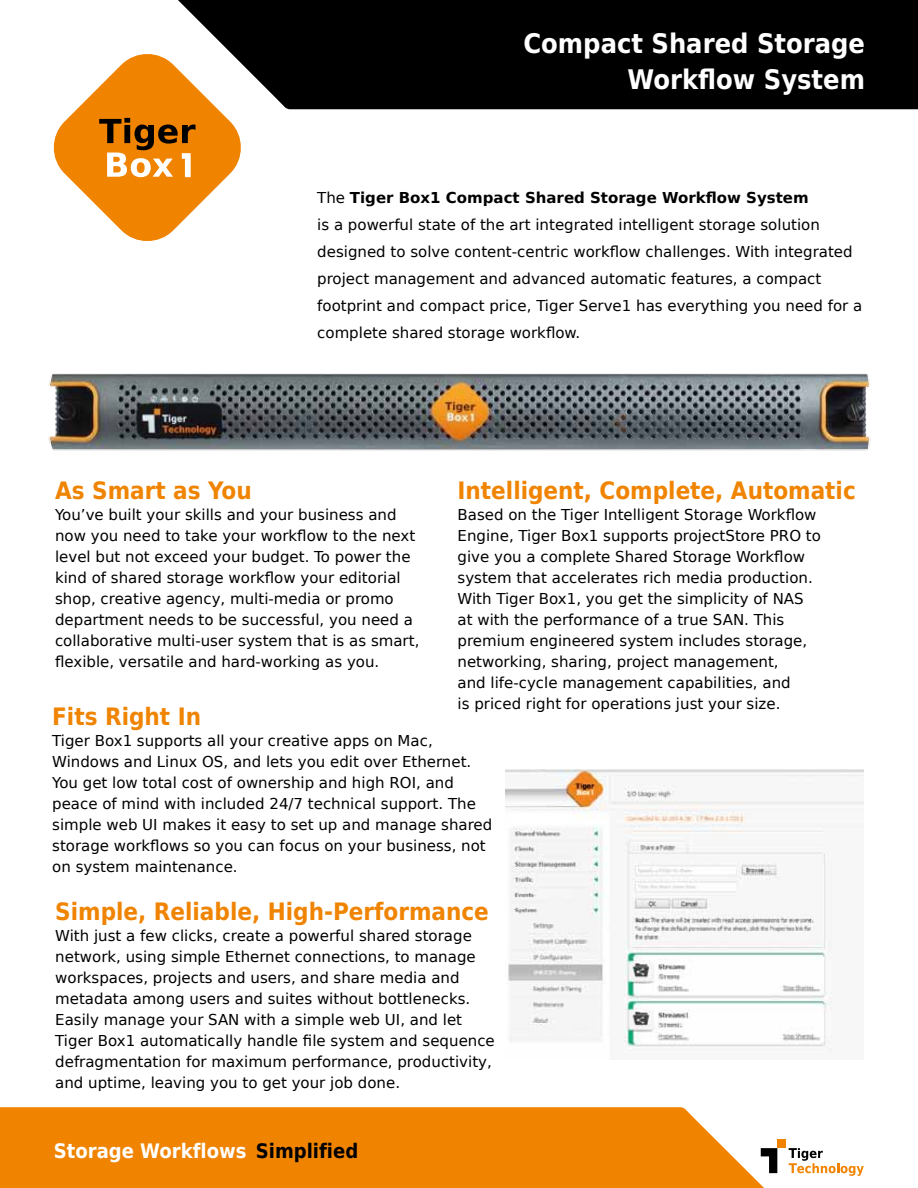
<style>
.page{position:relative;width:918px;height:1188px;background:#fff}
.page>*{position:absolute;margin:0;border:0;box-sizing:border-box;transform-origin:0 0}
.t1{font:700 27px/36px "DejaVu Sans Condensed";color:#fff;text-align:right}
.t2{font:700 24px "DejaVu Sans Condensed";color:#f08400}
.t3{font:700 20.1px "DejaVu Sans Condensed";color:#fff}
.t4{font:15px/21px "DejaVu Sans";color:#000}
.s1{font-weight:700}
.s2{color:#000}
</style>
<div class="page">
<svg style="left:0;top:1107px;width:789px;height:81px;background:#f18d13"></svg>
<div style="left:777px;top:1140px;width:9px;height:8px;background:#f08400"></div>
<svg style="left:761px;top:1148px;width:16px;height:25px"></svg>
<svg style="left:789px;top:1148px;width:75px;height:28px"></svg>
<img style="left:48px;top:373px;width:823px;height:78px">
<img style="left:505px;top:769px;width:359px;height:282px">
<div style="left:178px;top:0;width:740px;height:109px;background:#000"></div>
<svg style="left:53px;top:50px;width:191px;height:191px"></svg>
<h1 class="t1" style="left:523px;top:25px;width:343px">Compact Shared Storage<br>Workflow System</h1>
<p class="t4" style="left:317px;top:184px;width:547px;line-height:27px">The <span class="s1">Tiger Box1 Compact Shared Storage Workflow System<br></span>is a powerful state of the art integrated intelligent storage solution designed to solve content-centric workflow challenges. With integrated project management and advanced automatic features, a compact footprint and compact price, Tiger Serve1 has everything you need for a complete shared storage workflow.</p>
<h2 class="t2" style="left:458px;top:471px;width:400px">Intelligent, Complete, Automatic</h2>
<p class="t4" style="left:458px;top:504px;width:365px">Based on the Tiger Intelligent Storage Workflow Engine, Tiger Box1 supports projectStore PRO to give you a complete Shared Storage Workflow system that accelerates rich media production.<br>With Tiger Box1, you get the simplicity of NAS at with the performance of a true SAN. This premium engineered system includes storage, networking, sharing, project management,<br>and life-cycle management capabilities, and<br>is priced right for operations just your size.</p>
<h2 class="t2" style="left:55px;top:471px;width:198px">As Smart as You</h2>
<p class="t4" style="left:55px;top:504px;width:366px">You’ve built your skills and your business and now you need to take your workflow to the next level but not exceed your budget. To power the kind of shared storage workflow your editorial shop, creative agency, multi-media or promo department needs to be successful, you need a collaborative multi-user system that is as smart, flexible, versatile and hard-working as you.</p>
<h2 class="t2" style="left:52px;top:697px;width:150px">Fits Right In</h2>
<p class="t4" style="left:52px;top:730px;width:442px">Tiger Box1 supports all your creative apps on Mac, Windows and Linux OS, and lets you edit over Ethernet.<br>You get low total cost of ownership and high ROI, and peace of mind with included 24/7 technical support. The simple web UI makes it easy to set up and manage shared storage workflows so you can focus on your business, not on system maintenance.</p>
<h2 class="t2" style="left:55px;top:892px;width:435px">Simple, Reliable, High-Performance</h2>
<p class="t4" style="left:55px;top:925px;width:441px">With just a few clicks, create a powerful shared storage network, using simple Ethernet connections, to manage workspaces, projects and users, and share media and metadata among users and suites without bottlenecks.<br>Easily manage your SAN with a simple web UI, and let Tiger Box1 automatically handle file system and sequence defragmentation for maximum performance, productivity, and uptime, leaving you to get your job done.</p>
<h3 class="t3" style="left:54px;top:1134px;width:306px">Storage Workflows <span class="s2">Simplified</span></h3>
</div>
